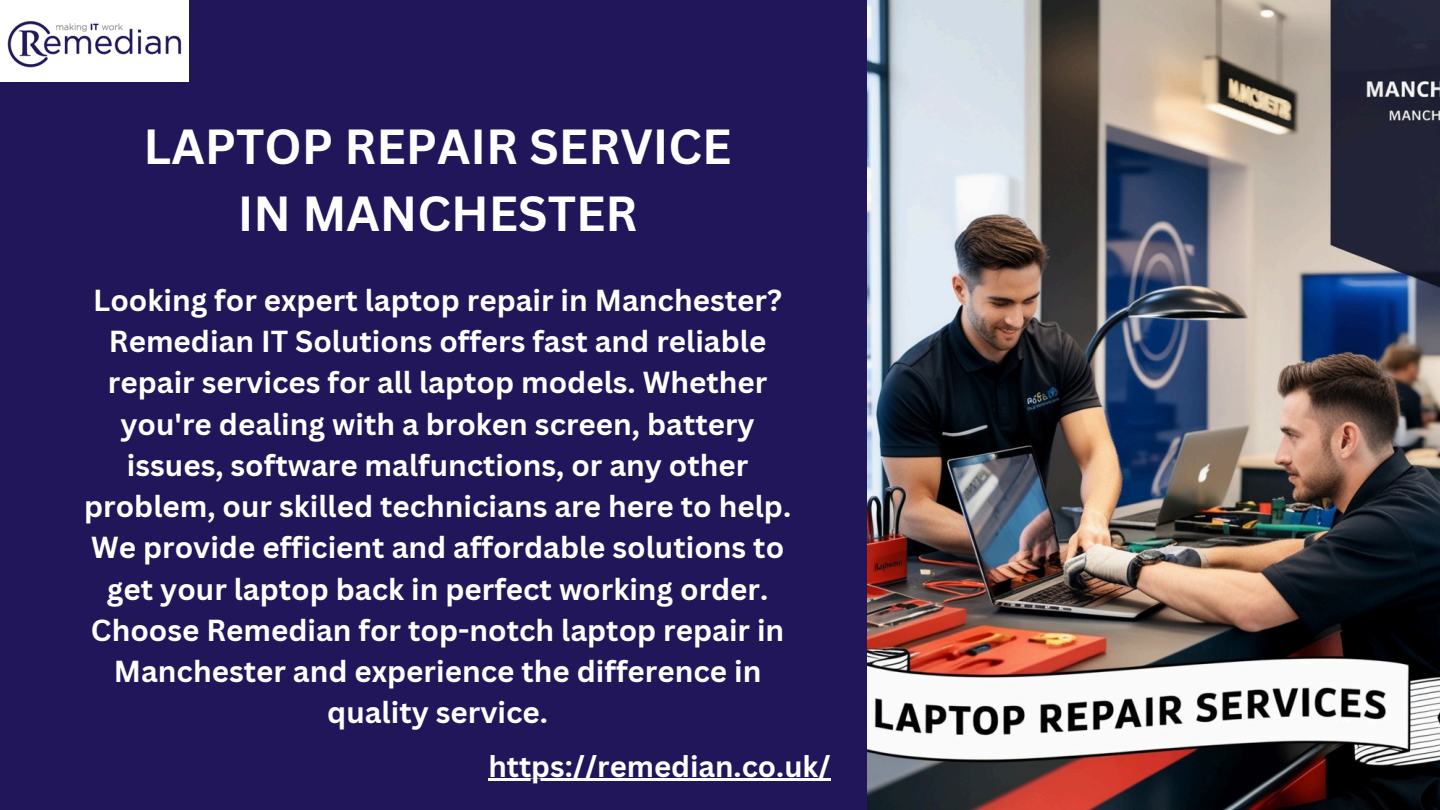
<style>
.page{position:relative;width:1440px;height:810px;background:#211659}
.page>*{position:absolute;margin:0;border:0;box-sizing:border-box;transform-origin:0 0}
.t1{font:700 48px/66.9px "Canva Sans";color:#fff;text-align:center}
.t2{font:700 29.6px/41.2px "Canva Sans";color:#fff;text-align:center}
.t3{font:700 29.3px "Canva Sans";color:#fff}
</style>
<div class="page">
<img style="left:0;top:0;width:189px;height:81px">
<img style="left:868px;top:0;width:572px;height:810px">
<hr style="left:488px;top:779px;width:343px;height:2px;background:#fff">
<p class="t1" style="left:144px;top:112px;width:589px">LAPTOP REPAIR SERVICE<br>IN MANCHESTER</p>
<p class="t2" style="left:84px;top:279px;width:709px">Looking for expert laptop repair in Manchester?<br>Remedian IT Solutions offers fast and reliable repair services for all laptop models. Whether you're dealing with a broken screen, battery issues, software malfunctions, or any other problem, our skilled technicians are here to help.<br>We provide efficient and affordable solutions to get your laptop back in perfect working order.<br>Choose Remedian for top-notch laptop repair in Manchester and experience the difference in quality service.</p>
<p class="t3" style="left:488px;top:746px;width:344px">https://remedian.co.uk/</p>
</div>
